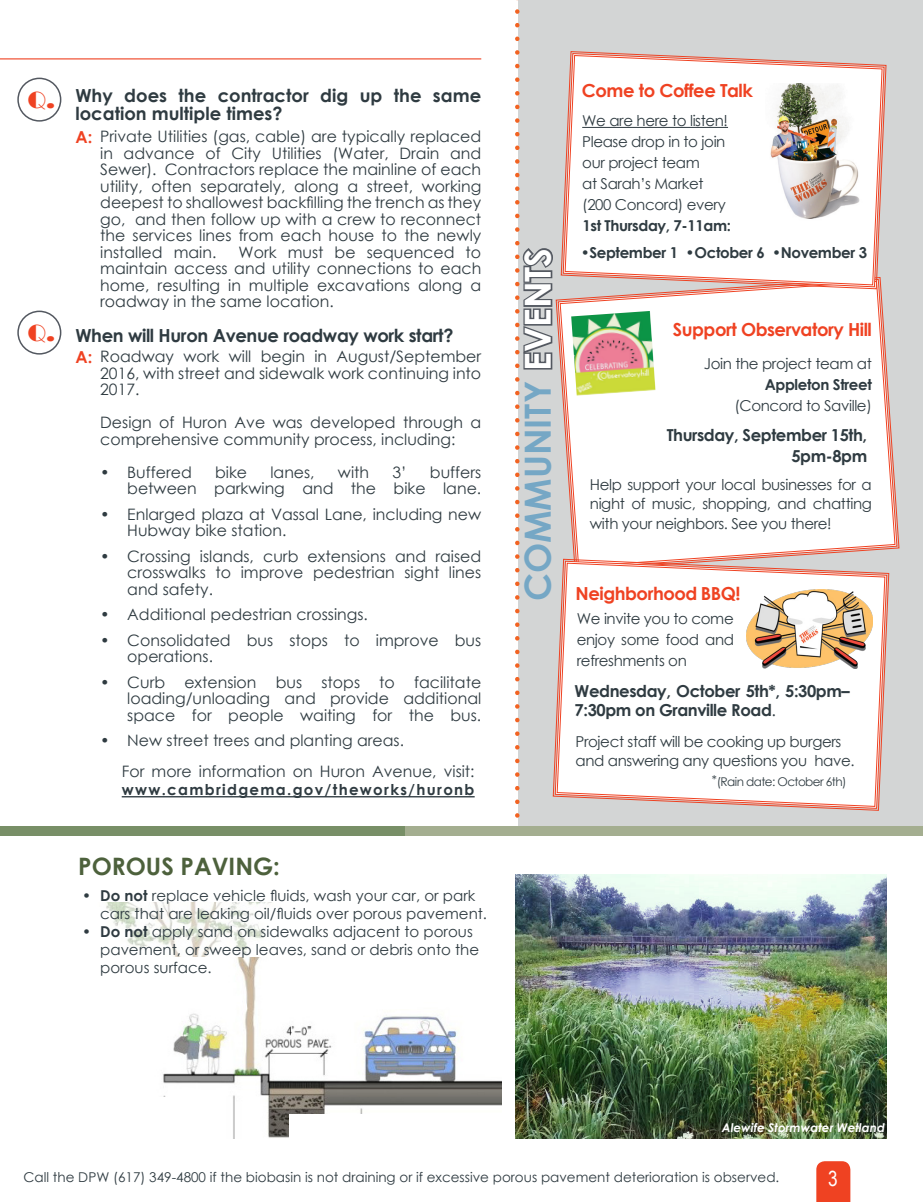
<style>
.page{position:relative;width:923px;height:1202px;background:#fff}
.page>*{position:absolute;margin:0;border:0;box-sizing:border-box;transform-origin:0 0}
.t1{font:700 36px "Century Gothic";color:#75a7c5}
.t2{font:700 24px "Century Gothic";color:#4d613c}
.t3{font:24px "Broadway";color:#ef4222}
.t4{font:21px "Arial Narrow";color:#fff}
.t5{font:700 18px/18px "Century Gothic";color:#2f3b41}
.t6{font:700 18px "Century Gothic";letter-spacing:-.025em;color:#ef4222}
.t7{font:700 18px "Century Gothic";letter-spacing:-.02em;color:#2f3b41}
.t8{font:700 16.5px/21px "Century Gothic";letter-spacing:-.025em;color:#2f3b41;text-align:right}
.t9{font:700 16.5px "Century Gothic";color:#ef4222}
.t10{font:15.75px/16.5px "Century Gothic";color:#2f3b41;text-align:justify}
.t11{font:15px/21px "Century Gothic";letter-spacing:-.025em;color:#2f3b41}
.t12{font:15px/18px "Century Gothic";color:#2f3b41}
.t13{font:700 15px "Century Gothic";letter-spacing:-.025em;color:#2f3b41}
.t14{font:700 15px "Century Gothic";letter-spacing:.09em;color:#2f3b41}
.t15{font:13.5px "Century Gothic";color:#2f3b41}
.t16{font:italic 700 12px "Century Gothic";color:#fff}
.t17{font:12px "Century Gothic";letter-spacing:-.05em;color:#2f3b41}
.s1{font-weight:700}
.s2{color:#fff}
.s3{font-weight:400}
</style>
<div class="page">
<img style="left:106px;top:903px;width:163px;height:55px">
<div style="left:2px;top:0;width:920px;height:831px;background:#d3d5d5"></div>
<img style="left:163px;top:958px;width:338px;height:180px">
<img style="left:515px;top:875px;width:370px;height:263px">
<div style="left:94px;top:1097px;width:91px;height:55px;background:#fff"></div>
<div style="left:289px;top:1114px;width:91px;height:38px;background:#fff"></div>
<div style="left:0;top:0;width:517px;height:829px;background:#fff"></div>
<div style="left:17px;top:78px;width:44px;height:44px;border:2px solid #535860;border-radius:50%"></div>
<svg style="left:559px;top:290px;width:336px;height:268px;background:#fbf7f6"></svg>
<svg style="left:560px;top:51px;width:326px;height:239px"></svg>
<svg style="left:562px;top:53px;width:322px;height:235px"></svg>
<svg style="left:564px;top:55px;width:318px;height:231px;background:#fbf3f1"></svg>
<img style="left:765px;top:83px;width:96px;height:143px">
<svg style="left:563px;top:558px;width:326px;height:253px"></svg>
<svg style="left:555px;top:560px;width:332px;height:249px"></svg>
<svg style="left:556px;top:562px;width:329px;height:245px;background:#fbf4f3"></svg>
<img style="left:746px;top:590px;width:126px;height:78px">
<svg style="left:515px;top:0;width:40px;height:815px"></svg>
<div style="left:0;top:826px;width:405px;height:10px;background:#788f67"></div>
<div style="left:405px;top:826px;width:517px;height:10px;background:#a4ae90"></div>
<hr style="left:0;top:58px;width:481px;height:1px;background:#ef4222">
<hr style="left:122px;top:796px;width:352px;height:1px;background:#2f3b41">
<img style="left:571px;top:311px;width:84px;height:85px">
<hr style="left:582px;top:127px;width:145px;height:1px;background:#2f3b41">
<div style="left:17px;top:311px;width:44px;height:44px;border:2px solid #535860;border-radius:50%"></div>
<svg style="left:816px;top:1161px;width:33px;height:41px"></svg>
<h2 class="t3" style="left:28px;top:86px;width:29px">Q.</h2>
<h2 class="t3" style="left:28px;top:319px;width:29px">Q.</h2>
<p class="t5" style="left:75px;top:85px;width:407px">Why does the contractor dig up the same location multiple times?</p>
<p class="t10" style="left:100px;top:128px;width:382px">Private Utilities (gas, cable) are typically replaced in advance of City Utilities (Water, Drain and Sewer). Contractors replace the mainline of each utility, often separately, along a street, working deepest to shallowest backfilling the trench as they go, and then follow up with a crew to reconnect the services lines from each house to the newly installed main.</p>
<p class="t9" style="left:75px;top:124px;width:18px">A:</p>
<p class="t10" style="left:100px;top:244px;width:382px;text-indent:138px">Work must be sequenced to maintain access and utility connections to each home, resulting in multiple excavations along a roadway in the same location.</p>
<p class="t7" style="left:75px;top:322px;width:379px">When will Huron Avenue roadway work start?</p>
<p class="t10" style="left:100px;top:348px;width:382px">Roadway work will begin in August/September 2016, with street and sidewalk work continuing into 2017.</p>
<p class="t10" style="left:100px;top:414px;width:382px">Design of Huron Ave was developed through a comprehensive community process, including:</p>
<p class="t10" style="left:100px;top:464px;width:93px">• Buffered</p>
<p class="t10" style="left:215px;top:464px;width:34px">bike</p>
<p class="t10" style="left:270px;top:464px;width:46px">lanes,</p>
<p class="t10" style="left:338px;top:464px;width:33px">with</p>
<p class="t10" style="left:392px;top:464px;width:16px">3’</p>
<p class="t9" style="left:75px;top:344px;width:18px">A:</p>
<p class="t10" style="left:127px;top:464px;width:355px;text-align:right">buffers<br>between parkwing and the bike lane.</p>
<p class="t10" style="left:127px;top:506px;width:355px;text-indent:-27px">• Enlarged plaza at Vassal Lane, including new<br>Hubway bike station.</p>
<p class="t10" style="left:127px;top:548px;width:355px;text-indent:-27px">• Crossing islands, curb extensions and raised crosswalks to improve pedestrian sight lines and safety.</p>
<p class="t10" style="left:100px;top:606px;width:269px">• Additional pedestrian crossings.</p>
<p class="t10" style="left:127px;top:632px;width:355px;text-indent:-27px">• Consolidated bus stops to improve bus operations.</p>
<p class="t10" style="left:127px;top:674px;width:355px;text-indent:-27px">• Curb extension bus stops to facilitate loading/unloading and provide additional space for people waiting for the bus.</p>
<p class="t10" style="left:100px;top:732px;width:305px">• New street trees and planting areas.</p>
<p class="t10" style="left:122px;top:763px;width:354px">For more information on Huron Avenue, visit:</p>
<p class="t14" style="left:122px;top:779px;width:354px">www.cambridgema.gov/theworks/huronb</p>
<h2 class="t2" style="left:78px;top:848px;width:203px">POROUS PAVING:</h2>
<p class="t12" style="left:100px;top:887px;width:388px;text-indent:-18px"><span class="s1">• Do not</span> replace vehicle fluids, wash your car, or park cars that are leaking oil/fluids over porous pavement.</p>
<p class="t12" style="left:100px;top:923px;width:380px;text-indent:-18px"><span class="s1">• Do not</span> apply sand on sidewalks adjacent to porous pavement, or sweep leaves, sand or debris onto the porous surface.</p>
<h1 class="t1" style="left:510px;top:601px;width:355px;rotate:-90deg">COMMUNITY <span class="s2">EVENTS</span></h1>
<p class="t6" style="left:581px;top:77px;width:172px">Come to Coffee Talk</p>
<p class="t11" style="left:582px;top:110px;width:147px">We are here to listen!<br>Please drop in to join our project team<br>at Sarah’s Market (200 Concord) every</p>
<p class="t13" style="left:582px;top:214px;width:150px">1st Thursday, 7-11am:</p>
<p class="t13" style="left:580px;top:241px;width:288px">•September 1 <span class="s3">•</span>October 6 •November 3</p>
<p class="t6" style="left:672px;top:316px;width:200px">Support Observatory Hill</p>
<p class="t11" style="left:703px;top:352px;width:169px">Join the project team at</p>
<p class="t13" style="left:764px;top:373px;width:108px">Appleton Street</p>
<p class="t11" style="left:734px;top:394px;width:139px">(Concord to Saville)</p>
<p class="t8" style="left:666px;top:424px;width:202px">Thursday, September 15th,<br>5pm-8pm</p>
<p class="t11" style="left:589px;top:474px;width:283px;line-height:19.5px;text-align:justify">Help support your local businesses for a night of music, shopping, and chatting with your neighbors. See you there!</p>
<p class="t6" style="left:575px;top:580px;width:166px">Neighborhood BBQ!</p>
<p class="t11" style="left:576px;top:608px;width:159px;text-align:justify">We invite you to come enjoy some food and refreshments on</p>
<p class="t8" style="left:574px;top:680px;width:276px;line-height:19.5px;text-align:left">Wednesday, October 5th*, 5:30pm–<br>7:30pm on Granville Road<span class="s3">.</span></p>
<p class="t11" style="left:575px;top:731px;width:280px;line-height:19.5px">Project staff will be cooking up burgers and answering any questions you have.</p>
<p class="t17" style="left:711px;top:773px;width:136px">*(Rain date: October 6th)</p>
<p class="t16" style="left:721px;top:1119px;width:164px">Alewife Stormwater Wetland</p>
<p class="t15" style="left:24px;top:1168px;width:756px">Call the DPW (617) 349-4800 if the biobasin is not draining or if excessive porous pavement deterioration is observed.</p>
<h3 class="t4" style="left:827px;top:1163px;width:11px">3</h3>
</div>
